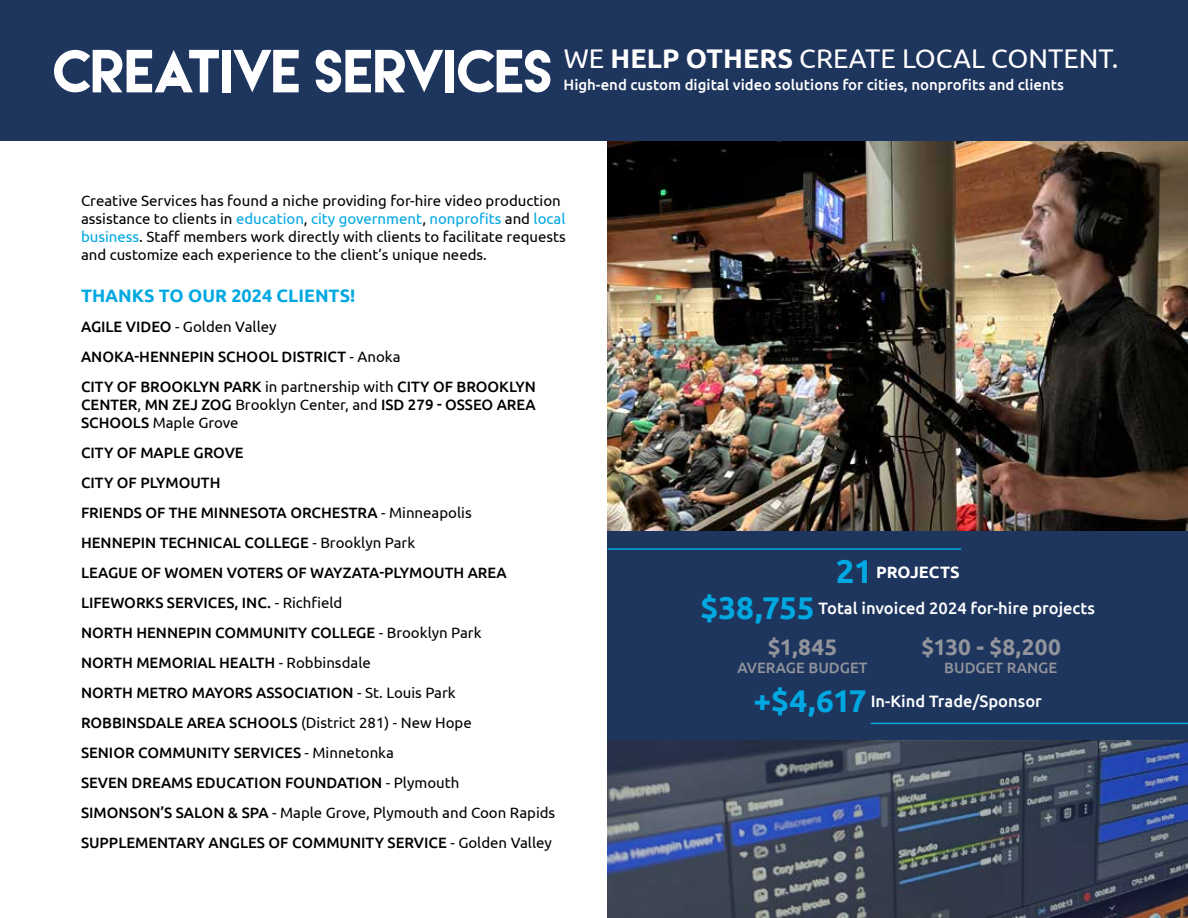
<style>
.page{position:relative;width:1188px;height:918px;background:#fff}
.page>*{position:absolute;margin:0;border:0;box-sizing:border-box;transform-origin:0 0}
.t1{font:54px "Lemon Milk";letter-spacing:-.01em;color:#fff}
.t2{font:27px "Ubuntu";color:#fff}
.t3{font:700 22.5px "Ubuntu";letter-spacing:.005em;color:#92949c}
.t4{font:700 18px "Ubuntu";color:#00a8e1}
.t5{font:500 16.5px/36px "Ubuntu";color:#fff;text-align:center}
.t6{font:500 15px/30px "Ubuntu";color:#000}
.t7{font:15px/18px "Ubuntu";color:#000}
.t8{font:500 15px "Ubuntu";color:#fff}
.t9{font:500 15px "Ubuntu";color:#92949c}
.s1{font-weight:700}
.s2{color:#00a8e1}
.s3{font-weight:400}
.s4{font-weight:700;font-size:33px;color:#00a8e1}
.s5{font-weight:700;font-size:31.5px;color:#00a8e1}
</style>
<div class="page">
<div style="left:608px;top:530px;width:580px;height:211px;background:#1e355e"></div>
<img style="left:608px;top:141px;width:580px;height:389px">
<div style="left:0;top:0;width:1188px;height:141px;background:#1e355e"></div>
<hr style="left:608px;top:548px;width:353px;height:2px;background:#00a8e1">
<hr style="left:871px;top:723px;width:317px;height:1px;background:#00a8e1">
<svg style="left:608px;top:742px;width:580px;height:176px;background:#414c63"></svg>
<h1 class="t1" style="left:54px;top:44px;width:501px">CREATIVE SERVICES</h1>
<h2 class="t2" style="left:564px;top:42px;width:556px">WE <span class="s1">HELP OTHERS</span> CREATE LOCAL CONTENT.</h2>
<p class="t8" style="left:564px;top:75px;width:502px">High-end custom digital video solutions for cities, nonprofits and clients</p>
<p class="t7" style="left:81px;top:192px;width:486px">Creative Services has found a niche providing for-hire video production assistance to clients in <span class="s2">education</span>, <span class="s2">city government</span>, <span class="s2">nonprofits</span> and <span class="s2">local business</span>. Staff members work directly with clients to facilitate requests and customize each experience to the client’s unique needs.</p>
<p class="t4" style="left:81px;top:285px;width:276px">THANKS TO OUR 2024 CLIENTS!</p>
<p class="t6" style="left:81px;top:311px;width:456px">AGILE VIDEO <span class="s3">- Golden Valley<br></span>ANOKA-HENNEPIN SCHOOL DISTRICT <span class="s3">- Anoka<br></span>CITY OF BROOKLYN PARK <span class="s3">in partnership with</span> CITY OF BROOKLYN</p>
<p class="t6" style="left:81px;top:395px;width:456px;line-height:18px">CENTER<span class="s3">,</span> MN ZEJ ZOG <span class="s3">Brooklyn Center, and</span> ISD 279 - OSSEO AREA<br>SCHOOLS <span class="s3">Maple Grove</span></p>
<p class="t6" style="left:81px;top:437px;width:476px">CITY OF MAPLE GROVE<br>CITY OF PLYMOUTH<br>FRIENDS OF THE MINNESOTA ORCHESTRA <span class="s3">- Minneapolis<br></span>HENNEPIN TECHNICAL COLLEGE <span class="s3">- Brooklyn Park<br></span>LEAGUE OF WOMEN VOTERS OF WAYZATA-PLYMOUTH AREA LIFEWORKS SERVICES, INC. <span class="s3">- Richfield<br></span>NORTH HENNEPIN COMMUNITY COLLEGE <span class="s3">- Brooklyn Park<br></span>NORTH MEMORIAL HEALTH <span class="s3">- Robbinsdale<br></span>NORTH METRO MAYORS ASSOCIATION <span class="s3">- St. Louis Park </span>ROBBINSDALE AREA SCHOOLS <span class="s3">(District 281) - New Hope<br></span>SENIOR COMMUNITY SERVICES <span class="s3">- Minnetonka<br></span>SEVEN DREAMS EDUCATION FOUNDATION <span class="s3">- Plymouth<br></span>SIMONSON’S SALON &amp; SPA <span class="s3">- Maple Grove, Plymouth and Coon Rapids </span>SUPPLEMENTARY ANGLES OF COMMUNITY SERVICE <span class="s3">- Golden Valley</span></p>
<p class="t5" style="left:701px;top:554px;width:396px"><span class="s4">21</span> <span class="s1">PROJECTS<br></span><span class="s5">$38,755</span> Total invoiced 2024 for-hire projects</p>
<h3 class="t3" style="left:768px;top:633px;width:71px">$1,845</h3>
<h3 class="t3" style="left:921px;top:633px;width:141px">$130 - $8,200</h3>
<p class="t9" style="left:738px;top:658px;width:131px">AVERAGE BUDGET</p>
<p class="t9" style="left:944px;top:658px;width:114px">BUDGET RANGE</p>
<p class="t5" style="left:754px;top:683px;width:290px"><span class="s5">+$4,617</span> In-Kind Trade/Sponsor</p>
</div>
